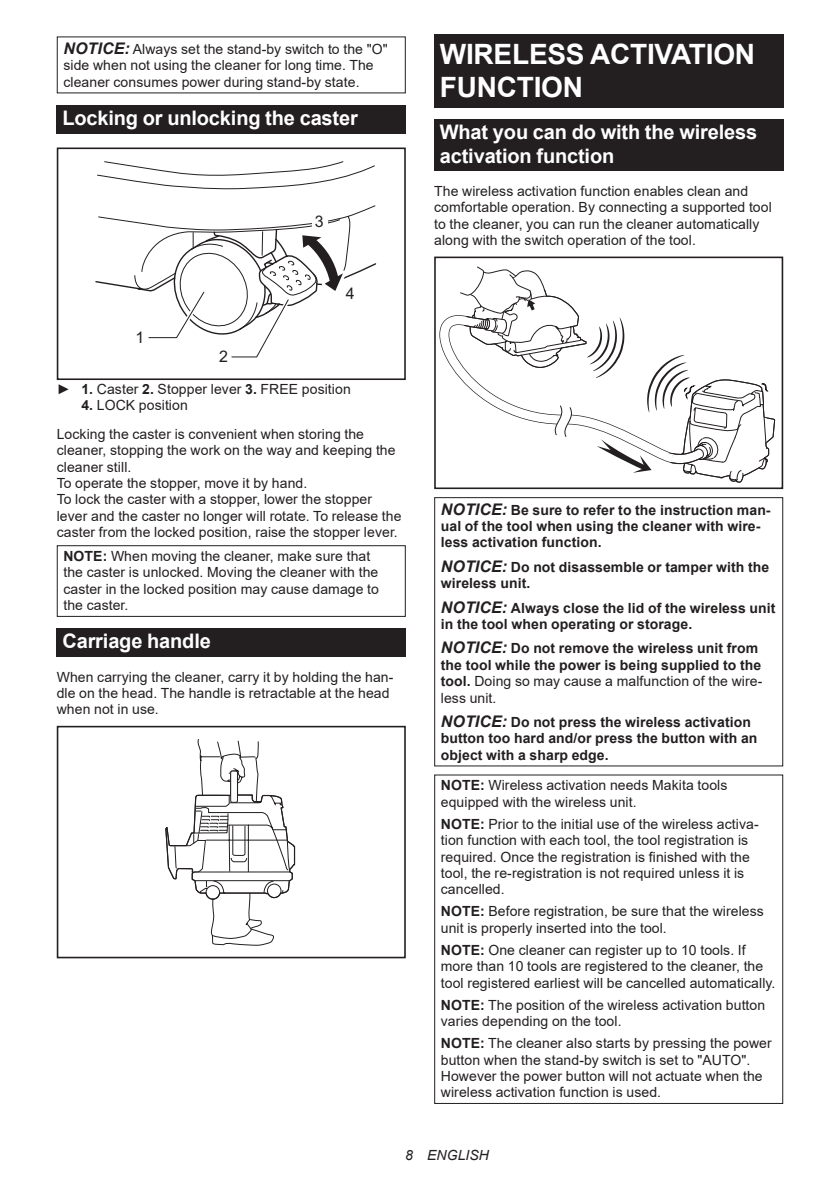
<style>
.page{position:relative;width:840px;height:1191px;background:#fff}
.page>*{position:absolute;margin:0;border:0;box-sizing:border-box;transform-origin:0 0}
.t1{font:700 28px/32.8px "Arial";letter-spacing:-.01em;color:#fff}
.t2{font:700 20px/23.4px "Arial";letter-spacing:-.01em;color:#fff}
.t3{font:16px "Arial";color:#231f20}
.t4{font:14px/16.4px "Arial";letter-spacing:.005em;color:#231f20}
.t5{font:700 14px/16.4px "Arial";letter-spacing:.005em;color:#231f20}
.t6{font:italic 14px "Arial";letter-spacing:.005em;color:#231f20}
.s1{font-weight:700;font-style:italic;font-size:16px}
.s2{font-weight:700}
.s3{font-style:italic;font-size:16px}
.s4{font-weight:400}
</style>
<div class="page">
<div style="left:57px;top:105px;width:348px;height:28px;background:#231f20"></div>
<div style="left:57px;top:147px;width:348px;height:233px;border:2px solid #231f20"></div>
<svg style="left:95px;top:161px;width:282px;height:197px"></svg>
<div style="left:312px;top:210px;width:15px;height:22px;background:#fff"></div>
<div style="left:343px;top:282px;width:15px;height:22px;background:#fff"></div>
<div style="left:57px;top:545px;width:348px;height:72px;border:1px solid #231f20"></div>
<div style="left:57px;top:628px;width:348px;height:29px;background:#231f20"></div>
<svg style="left:165px;top:739px;width:130px;height:206px"></svg>
<div style="left:57px;top:726px;width:348px;height:232px;border:2px solid #231f20"></div>
<div style="left:434px;top:34px;width:348px;height:74px;background:#231f20"></div>
<div style="left:434px;top:119px;width:348px;height:52px;background:#231f20"></div>
<div style="left:434px;top:256px;width:348px;height:233px;border:2px solid #231f20"></div>
<svg style="left:434px;top:266px;width:341px;height:217px"></svg>
<div style="left:434px;top:497px;width:348px;height:269px;border:1px solid #231f20"></div>
<div style="left:434px;top:774px;width:348px;height:330px;border:1px solid #231f20"></div>
<p class="t4" style="left:63px;top:41px;width:325px"><span class="s1">NOTICE:</span> Always set the stand-by switch to the "O" side when not using the cleaner for long time. The cleaner consumes power during stand-by state.</p>
<h2 class="t2" style="left:62px;top:106px;width:297px">Locking or unlocking the caster</h2>
<p class="t3" style="left:135px;top:327px;width:10px">1</p>
<p class="t3" style="left:219px;top:346px;width:10px">2</p>
<p class="t3" style="left:315px;top:211px;width:10px">3</p>
<p class="t3" style="left:346px;top:283px;width:10px">4</p>
<p class="t4" style="left:57px;top:380px;width:295px">► <span class="s2">1.</span> Caster <span class="s2">2.</span> Stopper lever <span class="s2">3.</span> FREE position</p>
<p class="t4" style="left:57px;top:390px;width:309px;line-height:28.8px;text-indent:25px"><span class="s2">4.</span> LOCK position<br>Locking the caster is convenient when storing the</p>
<p class="t4" style="left:57px;top:442px;width:346px">cleaner, stopping the work on the way and keeping the cleaner still.<br>To operate the stopper, move it by hand.<br>To lock the caster with a stopper, lower the stopper lever and the caster no longer will rotate. To release the caster from the locked position, raise the stopper lever.</p>
<p class="t4" style="left:63px;top:548px;width:317px"><span class="s2">NOTE:</span> When moving the cleaner, make sure that the caster is unlocked. Moving the cleaner with the caster in the locked position may cause damage to the caster.</p>
<h2 class="t2" style="left:62px;top:629px;width:150px">Carriage handle</h2>
<p class="t4" style="left:57px;top:668px;width:338px">When carrying the cleaner, carry it by holding the han&shy;dle on the head. The handle is retractable at the head when not in use.</p>
<h1 class="t1" style="left:439px;top:38px;width:317px">WIRELESS ACTIVATION<br>FUNCTION</h1>
<h2 class="t2" style="left:439px;top:121px;width:319px">What you can do with the wireless activation function</h2>
<p class="t4" style="left:434px;top:183px;width:339px">The wireless activation function enables clean and comfortable operation. By connecting a supported tool to the cleaner, you can run the cleaner automatically along with the switch operation of the tool.</p>
<p class="t5" style="left:440px;top:502px;width:331px"><span class="s3">NOTICE:</span> Be sure to refer to the instruction man&shy;ual of the tool when using the cleaner with wire&shy;less activation function.</p>
<p class="t5" style="left:440px;top:559px;width:330px"><span class="s3">NOTICE:</span> Do not disassemble or tamper with the wireless unit.</p>
<p class="t5" style="left:440px;top:599px;width:336px"><span class="s3">NOTICE:</span> Always close the lid of the wireless unit in the tool when operating or storage.</p>
<p class="t5" style="left:440px;top:640px;width:323px"><span class="s3">NOTICE:</span> Do not remove the wireless unit from the tool while the power is being supplied to the tool. <span class="s4">Doing so may cause a malfunction of the wire&shy;less unit.</span></p>
<p class="t5" style="left:440px;top:714px;width:318px"><span class="s3">NOTICE:</span> Do not press the wireless activation button too hard and/or press the button with an object with a sharp edge.</p>
<p class="t4" style="left:440px;top:777px;width:288px"><span class="s2">NOTE:</span> Wireless activation needs Makita tools equipped with the wireless unit.</p>
<p class="t4" style="left:440px;top:815px;width:319px"><span class="s2">NOTE:</span> Prior to the initial use of the wireless activa&shy;tion function with each tool, the tool registration is required. Once the registration is finished with the tool, the re-registration is not required unless it is cancelled.</p>
<p class="t4" style="left:440px;top:903px;width:324px"><span class="s2">NOTE:</span> Before registration, be sure that the wireless unit is properly inserted into the tool.</p>
<p class="t4" style="left:440px;top:941px;width:336px"><span class="s2">NOTE:</span> One cleaner can register up to 10 tools. If more than 10 tools are registered to the cleaner, the tool registered earliest will be cancelled automatically.</p>
<p class="t4" style="left:440px;top:996px;width:326px"><span class="s2">NOTE:</span> The position of the wireless activation button varies depending on the tool.</p>
<p class="t4" style="left:440px;top:1035px;width:332px"><span class="s2">NOTE:</span> The cleaner also starts by pressing the power button when the stand-by switch is set to "AUTO".<br>However the power button will not actuate when the wireless activation function is used.</p>
<p class="t6" style="left:405px;top:1146px;width:85px">8 ENGLISH</p>
</div>
